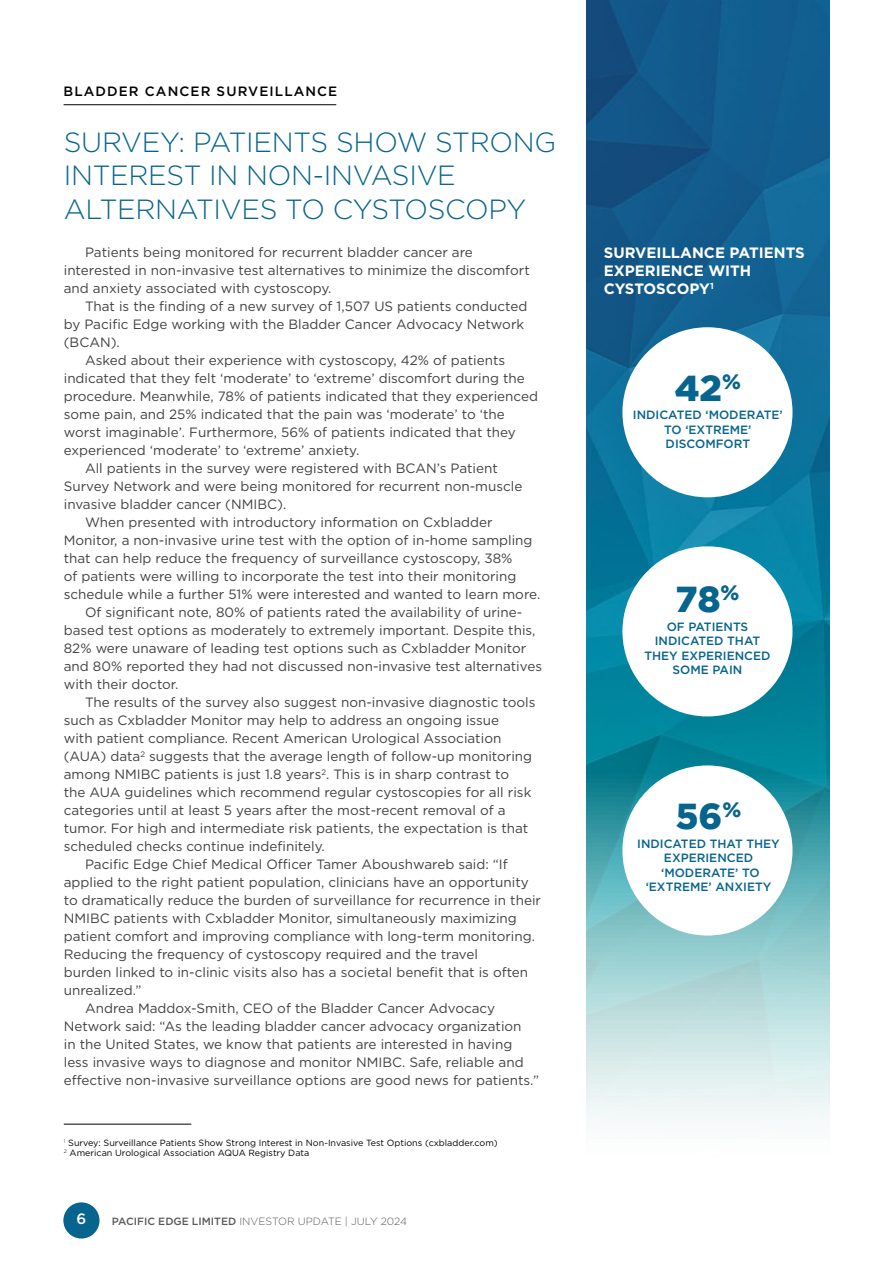
<style>
.page{position:relative;width:893px;height:1263px;background:#fff}
.page>*{position:absolute;margin:0;border:0;box-sizing:border-box;transform-origin:0 0}
.t1{font:900 36px "Gotham";color:#06648e}
.t2{font:300 27.75px/33.3px "Gotham";letter-spacing:-.01em;color:#06648e}
.t3{font:700 15px/18px "Gotham";color:#fff}
.t4{font:500 15px "Gotham";color:#fff}
.t5{font:13.5px/18px "Gotham";color:#414042}
.t6{font:500 13.5px "Gotham";letter-spacing:.08em;color:#000}
.t7{font:500 12px/14.4px "Gotham";color:#06648e;text-align:center}
.t8{font:300 10.5px "Gotham";color:#58595b}
.t9{font:9px/10.8px "Gotham";color:#000}
.s1{font-weight:500}
</style>
<div class="page">
<img style="left:587px;top:0;width:242px;height:1120px">
<hr style="left:64px;top:104px;width:272px;height:1px;background:#000">
<hr style="left:64px;top:1124px;width:127px;height:1px;background:#000">
<div style="left:622px;top:327px;width:170px;height:170px;background:#fff;border-radius:50%"></div>
<div style="left:622px;top:765px;width:170px;height:170px;background:#fff;border-radius:50%"></div>
<div style="left:622px;top:546px;width:170px;height:170px;background:#fff;border-radius:50%"></div>
<div style="left:63px;top:1202px;width:37px;height:36px;background:#06648e;border-radius:50%"></div>
<p class="t6" style="left:64px;top:82px;width:275px">BLADDER CANCER SURVEILLANCE</p>
<h2 class="t2" style="left:64px;top:125px;width:494px">SURVEY: PATIENTS SHOW STRONG<br>INTEREST IN NON-INVASIVE<br>ALTERNATIVES TO CYSTOSCOPY</h2>
<p class="t5" style="left:64px;top:243px;width:467px;text-indent:21px">Patients being monitored for recurrent bladder cancer are interested in non-invasive test alternatives to minimize the discomfort and anxiety associated with cystoscopy.</p>
<p class="t5" style="left:85px;top:297px;width:444px">That is the finding of a new survey of 1,507 US patients conducted</p>
<p class="t5" style="left:64px;top:315px;width:462px">by Pacific Edge working with the Bladder Cancer Advocacy Network</p>
<p class="t5" style="left:64px;top:333px;width:58px">(BCAN).</p>
<p class="t5" style="left:85px;top:351px;width:422px">Asked about their experience with cystoscopy, 42% of patients</p>
<p class="t5" style="left:64px;top:369px;width:463px">indicated that they felt ‘moderate’ to ‘extreme’ discomfort during the</p>
<p class="t5" style="left:64px;top:387px;width:476px">procedure. Meanwhile, 78% of patients indicated that they experienced</p>
<p class="t5" style="left:64px;top:405px;width:443px">some pain, and 25% indicated that the pain was ‘moderate’ to ‘the</p>
<p class="t5" style="left:64px;top:423px;width:454px">worst imaginable’. Furthermore, 56% of patients indicated that they</p>
<p class="t5" style="left:64px;top:441px;width:297px">experienced ‘moderate’ to ‘extreme’ anxiety.</p>
<p class="t5" style="left:85px;top:459px;width:414px">All patients in the survey were registered with BCAN’s Patient</p>
<p class="t5" style="left:64px;top:477px;width:460px">Survey Network and were being monitored for recurrent non-muscle</p>
<p class="t5" style="left:64px;top:495px;width:224px">invasive bladder cancer (NMIBC).</p>
<p class="t5" style="left:85px;top:513px;width:409px">When presented with introductory information on Cxbladder</p>
<p class="t5" style="left:64px;top:531px;width:470px">Monitor, a non-invasive urine test with the option of in-home sampling</p>
<p class="t5" style="left:64px;top:549px;width:450px">that can help reduce the frequency of surveillance cystoscopy, 38%</p>
<p class="t5" style="left:64px;top:567px;width:454px">of patients were willing to incorporate the test into their monitoring</p>
<p class="t5" style="left:64px;top:585px;width:478px">schedule while a further 51% were interested and wanted to learn more.</p>
<p class="t5" style="left:85px;top:603px;width:439px">Of significant note, 80% of patients rated the availability of urine-</p>
<p class="t5" style="left:64px;top:621px;width:473px">based test options as moderately to extremely important. Despite this,</p>
<p class="t5" style="left:64px;top:639px;width:464px">82% were unaware of leading test options such as Cxbladder Monitor</p>
<p class="t5" style="left:64px;top:657px;width:480px">and 80% reported they had not discussed non-invasive test alternatives</p>
<p class="t5" style="left:64px;top:675px;width:116px">with their doctor.</p>
<p class="t5" style="left:85px;top:693px;width:452px">The results of the survey also suggest non-invasive diagnostic tools</p>
<p class="t5" style="left:64px;top:711px;width:437px">such as Cxbladder Monitor may help to address an ongoing issue</p>
<p class="t5" style="left:64px;top:729px;width:439px">with patient compliance. Recent American Urological Association</p>
<p class="t5" style="left:64px;top:747px;width:470px">(AUA) data<sup>2</sup> suggests that the average length of follow-up monitoring</p>
<p class="t5" style="left:64px;top:765px;width:447px">among NMIBC patients is just 1.8 years<sup>2</sup>. This is in sharp contrast to</p>
<p class="t5" style="left:64px;top:783px;width:469px">the AUA guidelines which recommend regular cystoscopies for all risk</p>
<p class="t5" style="left:64px;top:801px;width:443px">categories until at least 5 years after the most-recent removal of a</p>
<p class="t5" style="left:64px;top:819px;width:466px">tumor. For high and intermediate risk patients, the expectation is that</p>
<p class="t5" style="left:64px;top:837px;width:263px">scheduled checks continue indefinitely.</p>
<p class="t5" style="left:85px;top:855px;width:424px">Pacific Edge Chief Medical Officer Tamer Aboushwareb said: “If</p>
<p class="t5" style="left:64px;top:873px;width:467px">applied to the right patient population, clinicians have an opportunity</p>
<p class="t5" style="left:64px;top:891px;width:479px">to dramatically reduce the burden of surveillance for recurrence in their</p>
<p class="t5" style="left:64px;top:909px;width:455px">NMIBC patients with Cxbladder Monitor, simultaneously maximizing</p>
<p class="t5" style="left:64px;top:927px;width:473px">patient comfort and improving compliance with long-term monitoring.</p>
<p class="t5" style="left:64px;top:945px;width:416px">Reducing the frequency of cystoscopy required and the travel</p>
<p class="t5" style="left:64px;top:963px;width:466px">burden linked to in-clinic visits also has a societal benefit that is often</p>
<p class="t5" style="left:64px;top:981px;width:79px">unrealized.”</p>
<p class="t5" style="left:85px;top:999px;width:412px">Andrea Maddox-Smith, CEO of the Bladder Cancer Advocacy</p>
<p class="t5" style="left:64px;top:1017px;width:459px">Network said: “As the leading bladder cancer advocacy organization</p>
<p class="t5" style="left:64px;top:1035px;width:450px">in the United States, we know that patients are interested in having</p>
<p class="t5" style="left:64px;top:1053px;width:461px">less invasive ways to diagnose and monitor NMIBC. Safe, reliable and</p>
<p class="t5" style="left:64px;top:1071px;width:477px">effective non-invasive surveillance options are good news for patients.”</p>
<p class="t9" style="left:64px;top:1137px;width:436px"><sup>1</sup> Survey: Surveillance Patients Show Strong Interest in Non-Invasive Test Options (cxbladder.com)<br><sup>2</sup> American Urological Association AQUA Registry Data</p>
<p class="t4" style="left:77px;top:1209px;width:11px">6</p>
<p class="t8" style="left:112px;top:1214px;width:297px"><span class="s1">PACIFIC EDGE LIMITED</span> INVESTOR UPDATE | JULY 2024</p>
<p class="t3" style="left:604px;top:244px;width:202px">SURVEILLANCE PATIENTS<br>EXPERIENCE WITH<br>CYSTOSCOPY<sup>1</sup></p>
<h1 class="t1" style="left:675px;top:367px;width:68px">42<sup>%</sup></h1>
<p class="t7" style="left:633px;top:408px;width:151px">INDICATED ‘MODERATE’<br>TO ‘EXTREME’<br>DISCOMFORT</p>
<h1 class="t1" style="left:676px;top:579px;width:65px">78<sup>%</sup></h1>
<p class="t7" style="left:644px;top:619px;width:128px">OF PATIENTS<br>INDICATED THAT<br>THEY EXPERIENCED<br>SOME PAIN</p>
<h1 class="t1" style="left:676px;top:795px;width:67px">56<sup>%</sup></h1>
<p class="t7" style="left:637px;top:836px;width:144px">INDICATED THAT THEY<br>EXPERIENCED ‘MODERATE’ TO ‘EXTREME’ ANXIETY</p>
</div>
